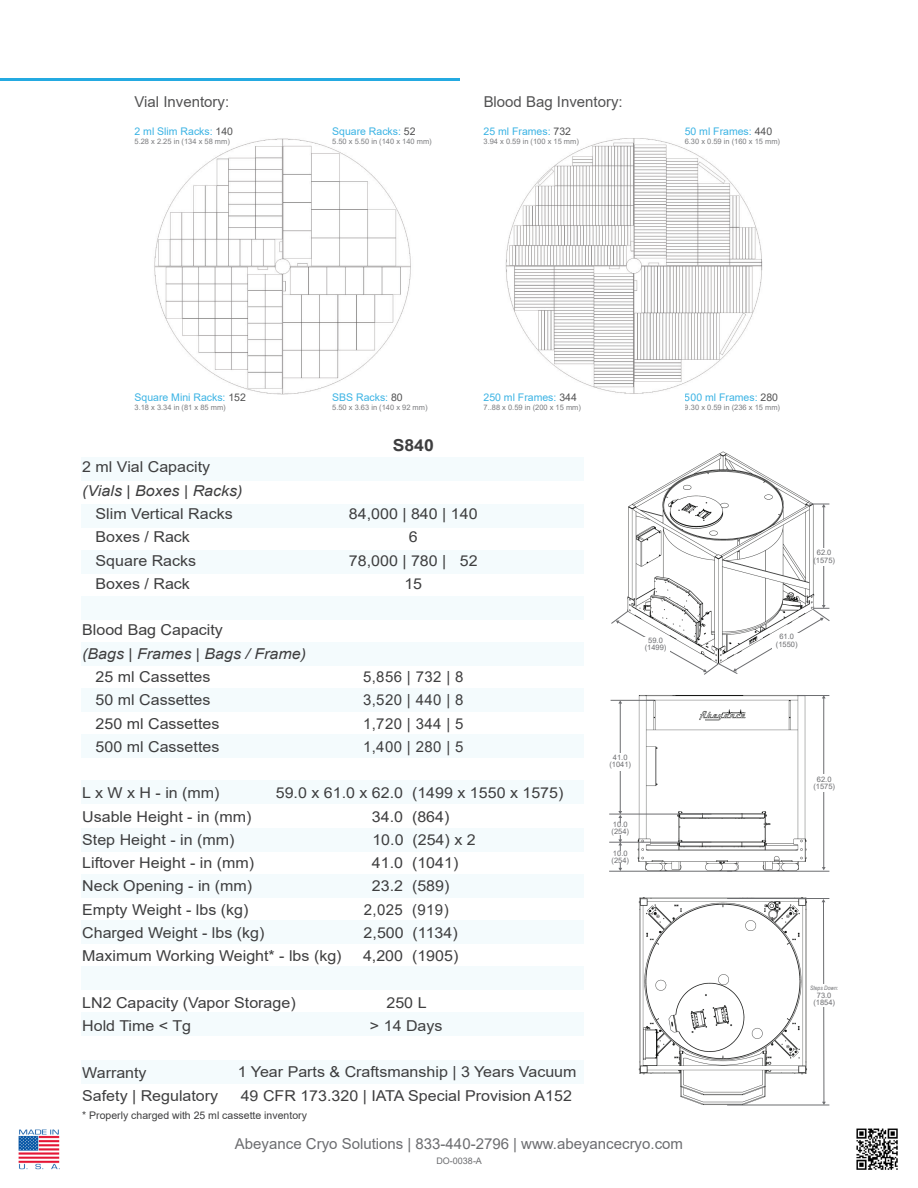
<style>
.page{position:relative;width:918px;height:1188px;background:#fff}
.page>*{position:absolute;margin:0;border:0;box-sizing:border-box;transform-origin:0 0}
.t1{font:700 16.5px "Arial";color:#3e3e3f;scale:1.07 1}
.t2{font:15px/23.2px "Arial";color:#3e3e3f;scale:1.07 1}
.t3{font:15px "Arial";color:#3e3e3f}
.t4{font:15px "Arial";color:#6c6d70}
.t5{font:italic 15px "Arial";color:#3e3e3f;scale:1.07 1}
.t6{font:10.5px "Arial";color:#24aae1}
.t7{font:10.5px "Arial";color:#3e3e3f}
.t8{font:9px "Arial";color:#6c6d70}
.t9{font:7.5px/7.5px "Arial";color:#6c6d70;text-align:center}
.t10{font:italic 6px "Arial Narrow";color:#6c6d70}
.s1{color:#3e3e3f}
</style>
<div class="page">
<hr style="left:823px;top:507px;width:1px;height:99px;background:#6c6d70">
<div style="left:809px;top:548px;width:29px;height:17px;background:#fff"></div>
<img style="left:627px;top:451px;width:190px;height:154px">
<img style="left:638px;top:897px;width:171px;height:208px">
<img style="left:505px;top:138px;width:258px;height:256px">
<img style="left:154px;top:138px;width:257px;height:257px">
<div style="left:81px;top:1060px;width:503px;height:23px;background:#f4fbfd"></div>
<div style="left:81px;top:596px;width:503px;height:23px;background:#f4fbfd"></div>
<div style="left:81px;top:458px;width:503px;height:23px;background:#f4fbfd"></div>
<div style="left:81px;top:504px;width:503px;height:23px;background:#f4fbfd"></div>
<div style="left:81px;top:550px;width:503px;height:23px;background:#f4fbfd"></div>
<div style="left:81px;top:642px;width:503px;height:23px;background:#f4fbfd"></div>
<div style="left:81px;top:688px;width:503px;height:24px;background:#f4fbfd"></div>
<div style="left:81px;top:735px;width:503px;height:23px;background:#f4fbfd"></div>
<div style="left:81px;top:781px;width:503px;height:23px;background:#f4fbfd"></div>
<div style="left:81px;top:828px;width:503px;height:23px;background:#f4fbfd"></div>
<div style="left:81px;top:874px;width:503px;height:24px;background:#f4fbfd"></div>
<div style="left:81px;top:921px;width:503px;height:23px;background:#f4fbfd"></div>
<div style="left:81px;top:967px;width:503px;height:23px;background:#f4fbfd"></div>
<div style="left:81px;top:1013px;width:503px;height:23px;background:#f4fbfd"></div>
<img style="left:856px;top:1128px;width:42px;height:42px">
<img style="left:18px;top:1129px;width:42px;height:41px">
<hr style="left:0;top:78px;width:460px;height:2px;background:#24aae1">
<svg style="left:809px;top:504px;width:20px;height:3px"></svg>
<hr style="left:727px;top:898px;width:102px;height:1px;background:#6c6d70">
<hr style="left:727px;top:1105px;width:102px;height:1px;background:#6c6d70">
<svg style="left:822px;top:899px;width:4px;height:206px"></svg>
<div style="left:809px;top:984px;width:29px;height:23px;background:#fff"></div>
<img style="left:636px;top:695px;width:173px;height:176px">
<hr style="left:798px;top:695px;width:31px;height:1px;background:#6c6d70">
<hr style="left:727px;top:871px;width:102px;height:1px;background:#6c6d70">
<hr style="left:823px;top:698px;width:1px;height:170px;background:#6c6d70">
<div style="left:809px;top:775px;width:29px;height:17px;background:#fff"></div>
<img style="left:691px;top:704px;width:60px;height:24px">
<hr style="left:609px;top:871px;width:123px;height:1px;background:#6c6d70">
<hr style="left:609px;top:814px;width:102px;height:1px;background:#6c6d70">
<hr style="left:609px;top:842px;width:102px;height:1px;background:#6c6d70">
<hr style="left:611px;top:700px;width:44px;height:1px;background:#6c6d70">
<hr style="left:620px;top:703px;width:1px;height:109px;background:#6c6d70">
<svg style="left:618px;top:811px;width:4px;height:60px"></svg>
<svg style="left:618px;top:700px;width:4px;height:4px"></svg>
<div style="left:606px;top:754px;width:29px;height:17px;background:#fff"></div>
<svg style="left:611px;top:605px;width:219px;height:70px"></svg>
<div style="left:641px;top:637px;width:29px;height:18px;background:#fff"></div>
<p class="t3" style="left:135px;top:92px;width:96px">Vial Inventory:</p>
<p class="t3" style="left:483px;top:92px;width:141px">Blood Bag Inventory:</p>
<p class="t6" style="left:135px;top:124px;width:100px">2 ml Slim Racks: <span class="s1">140</span></p>
<p class="t9" style="left:135px;top:138px;width:97px">5.28 x 2.25 in (134 x 58 mm)</p>
<p class="t6" style="left:332px;top:124px;width:85px">Square Racks: <span class="s1">52</span></p>
<p class="t9" style="left:332px;top:138px;width:101px">5.50 x 5.50 in (140 x 140 mm)</p>
<p class="t6" style="left:483px;top:124px;width:89px">25 ml Frames: <span class="s1">732</span></p>
<p class="t9" style="left:483px;top:138px;width:97px">3.94 x 0.59 in (100 x 15 mm)</p>
<p class="t6" style="left:685px;top:124px;width:89px">50 ml Frames: <span class="s1">440</span></p>
<p class="t9" style="left:685px;top:138px;width:97px">6.30 x 0.59 in (160 x 15 mm)</p>
<p class="t6" style="left:135px;top:390px;width:113px">Square Mini Racks: <span class="s1">152</span></p>
<p class="t9" style="left:135px;top:403px;width:93px">3.18 x 3.34 in (81 x 85 mm)</p>
<p class="t6" style="left:332px;top:390px;width:72px">SBS Racks: <span class="s1">80</span></p>
<p class="t9" style="left:332px;top:403px;width:97px">5.50 x 3.63 in (140 x 92 mm)</p>
<p class="t1" style="left:393px;top:433px;width:40px">S840</p>
<p class="t6" style="left:483px;top:390px;width:95px">250 ml Frames: <span class="s1">344</span></p>
<p class="t9" style="left:483px;top:403px;width:99px">7..88 x 0.59 in (200 x 15 mm)</p>
<p class="t2" style="left:82px;top:455px;width:121px">2 ml Vial Capacity</p>
<p class="t5" style="left:82px;top:481px;width:151px">(Vials | Boxes | Racks)</p>
<p class="t2" style="left:96px;top:502px;width:130px">Slim Vertical Racks</p>
<p class="t2" style="left:349px;top:502px;width:122px">84,000 | 840 | 140</p>
<p class="t2" style="left:96px;top:525px;width:90px">Boxes / Rack</p>
<p class="t2" style="left:409px;top:525px;width:10px">6</p>
<p class="t2" style="left:96px;top:549px;width:96px">Square Racks</p>
<p class="t2" style="left:349px;top:549px;width:122px">78,000 | 780 | 52</p>
<p class="t2" style="left:96px;top:572px;width:90px">Boxes / Rack</p>
<p class="t2" style="left:404px;top:572px;width:18px">15</p>
<p class="t2" style="left:82px;top:618px;width:133px">Blood Bag Capacity</p>
<p class="t5" style="left:82px;top:644px;width:211px">(Bags | Frames | Bags / Frame)</p>
<p class="t2" style="left:96px;top:665px;width:109px">25 ml Cassettes</p>
<p class="t3" style="left:363px;top:666px;width:102px">5,856 | 732 | 8</p>
<p class="t2" style="left:96px;top:688px;width:109px">50 ml Cassettes</p>
<p class="t3" style="left:363px;top:690px;width:102px">3,520 | 440 | 8</p>
<p class="t2" style="left:96px;top:712px;width:117px">250 ml Cassettes</p>
<p class="t3" style="left:363px;top:713px;width:102px">1,720 | 344 | 5</p>
<p class="t2" style="left:96px;top:735px;width:117px">500 ml Cassettes</p>
<p class="t3" style="left:363px;top:736px;width:102px">1,400 | 280 | 5</p>
<p class="t2" style="left:82px;top:781px;width:130px">L x W x H - in (mm)</p>
<p class="t2" style="left:276px;top:781px;width:270px">59.0 x 61.0 x 62.0 (1499 x 1550 x 1575)</p>
<p class="t2" style="left:82px;top:805px;width:160px">Usable Height - in (mm)</p>
<p class="t2" style="left:372px;top:805px;width:74px">34.0 (864)</p>
<p class="t2" style="left:82px;top:828px;width:144px">Step Height - in (mm)</p>
<p class="t2" style="left:372px;top:828px;width:98px">10.0 (254) x 2</p>
<p class="t2" style="left:82px;top:851px;width:162px">Liftover Height - in (mm)</p>
<p class="t2" style="left:372px;top:851px;width:82px">41.0 (1041)</p>
<p class="t2" style="left:82px;top:874px;width:160px">Neck Opening - in (mm)</p>
<p class="t2" style="left:372px;top:874px;width:74px">23.2 (589)</p>
<p class="t2" style="left:82px;top:898px;width:157px">Empty Weight - lbs (kg)</p>
<p class="t3" style="left:364px;top:899px;width:86px">2,025 (919)</p>
<p class="t2" style="left:82px;top:921px;width:172px">Charged Weight - lbs (kg)</p>
<p class="t2" style="left:364px;top:921px;width:89px">2,500 (1134)</p>
<p class="t2" style="left:82px;top:944px;width:244px">Maximum Working Weight* - lbs (kg)</p>
<p class="t2" style="left:363px;top:944px;width:91px">4,200 (1905)</p>
<p class="t2" style="left:82px;top:991px;width:201px">LN2 Capacity (Vapor Storage)</p>
<p class="t2" style="left:387px;top:991px;width:39px">250 L</p>
<p class="t2" style="left:82px;top:1014px;width:103px">Hold Time &lt; Tg</p>
<p class="t2" style="left:370px;top:1014px;width:69px">&gt; 14 Days</p>
<p class="t2" style="left:82px;top:1061px;width:129px">Warranty<br>Safety | Regulatory</p>
<p class="t2" style="left:238px;top:1060px;width:318px">1 Year Parts &amp; Craftsmanship | 3 Years Vacuum</p>
<p class="t2" style="left:241px;top:1084px;width:311px">49 CFR 173.320 | IATA Special Provision A152</p>
<p class="t7" style="left:82px;top:1108px;width:226px">* Properly charged with 25 ml cassette inventory</p>
<p class="t6" style="left:685px;top:390px;width:95px">500 ml Frames: <span class="s1">280</span></p>
<p class="t9" style="left:685px;top:403px;width:97px">9.30 x 0.59 in (236 x 15 mm)</p>
<p class="t9" style="left:645px;top:637px;width:23px">59.0 (1499)</p>
<p class="t9" style="left:609px;top:754px;width:23px">41.0 (1041)</p>
<p class="t9" style="left:612px;top:821px;width:19px;text-align:left">10.0 (254)</p>
<p class="t9" style="left:612px;top:849px;width:19px;text-align:left">10.0 (254)</p>
<p class="t9" style="left:776px;top:633px;width:23px">61.0 (1550)</p>
<p class="t4" style="left:235px;top:1133px;width:450px">Abeyance Cryo Solutions | 833-440-2796 | www.abeyancecryo.com</p>
<p class="t8" style="left:436px;top:1155px;width:47px">DO-0038-A</p>
<p class="t9" style="left:813px;top:549px;width:23px">62.0 (1575)</p>
<p class="t9" style="left:813px;top:775px;width:23px">62.0 (1575)</p>
<p class="t10" style="left:810px;top:984px;width:29px">Steps Down:</p>
<p class="t9" style="left:813px;top:991px;width:23px">73.0 (1854)</p>
</div>
